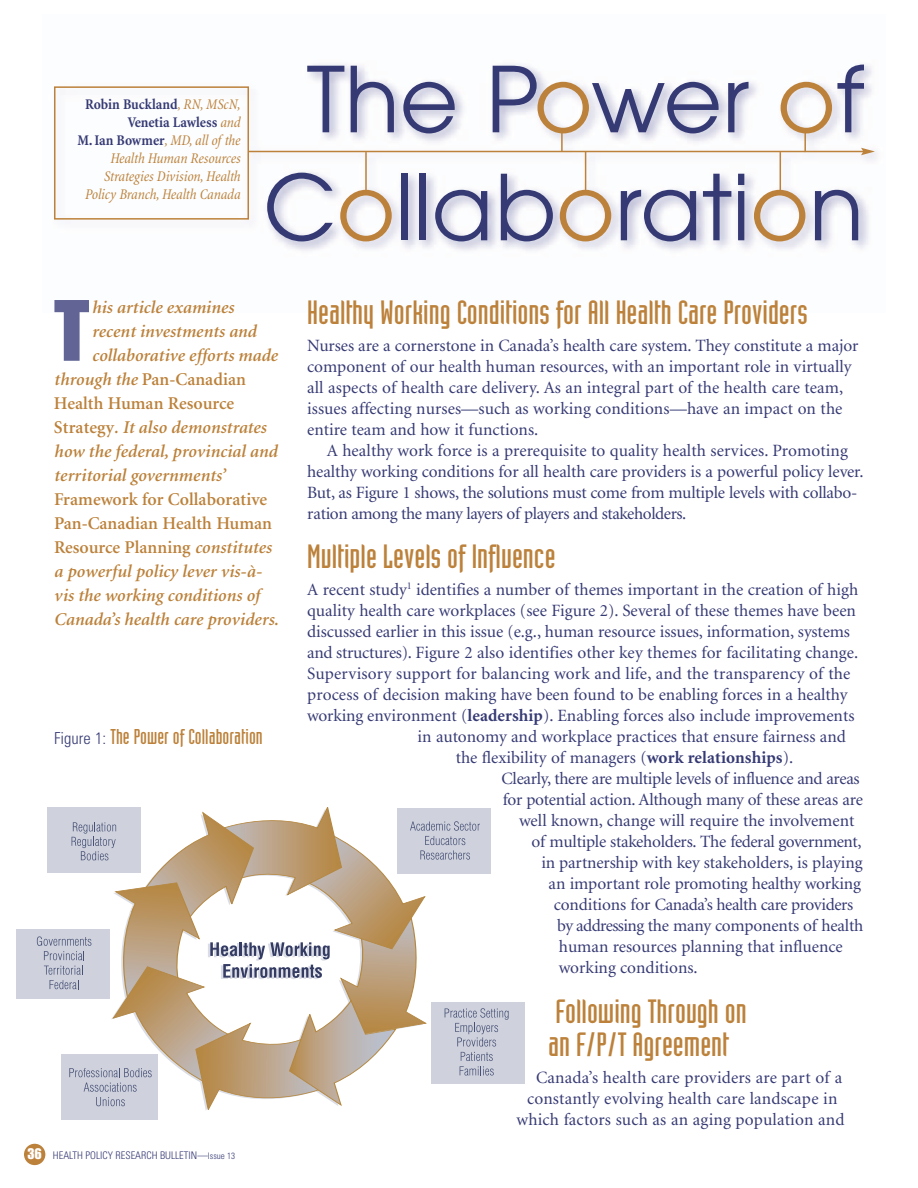
<style>
.page{position:relative;width:918px;height:1188px;background:#fff}
.page>*{position:absolute;margin:0;border:0;box-sizing:border-box;transform-origin:0 0}
.t1{font:90px/108px "Avant Garde";color:#363a74;text-align:center}
.t2{font:76.8px "Impact";color:#616494}
.t3{font:33px/33px "Industria Solid";color:#bc813a;scale:1.12 1}
.t4{font:21px "Industria Solid";letter-spacing:.005em;color:#bc813a;scale:1.1 1}
.t5{font:italic 600 18px/24px "Minion";color:#bc813a}
.t6{font:600 18px "Minion";color:#bc813a}
.t7{font:17.25px/21px "Minion";color:#363a74}
.t8{font:17.25px "Minion";letter-spacing:-.02em;color:#363a74}
.t9{font:17.25px "Minion";letter-spacing:-.025em;color:#363a74}
.t10{font:italic condensed 15px/18px "Minion";letter-spacing:-.01em;color:#bc813a;text-align:right}
.t11{font:13.5px "Impact";color:#fff}
.t12{font:300 condensed 10.5px "Univers";color:#363a74}
.s1{font-weight:700;font-style:normal;color:#363a74}
.s2{color:#bc813a}
.s3{font-style:italic}
.s4{font-style:normal}
.s5{font-family:"Univers";font-weight:300;font-stretch:condensed;font-size:16.5px;color:#363a74}
.s6{font-size:9px}
.s7{font-weight:700}
</style>
<div class="page">
<div style="left:17px;top:929px;width:93px;height:70px;background:#cfd2dd"></div>
<div style="left:61px;top:1054px;width:97px;height:66px;background:#cfd2dd"></div>
<div style="left:431px;top:1002px;width:94px;height:82px;background:#cfd2dd"></div>
<svg style="left:37px;top:807px;width:472px;height:303px"></svg>
<svg style="left:24px;top:1143px;width:22px;height:23px"></svg>
<hr style="left:248px;top:151px;width:616px;height:1px;background:#bc813a">
<svg style="left:861px;top:148px;width:14px;height:7px"></svg>
<hr style="left:804px;top:130px;width:2px;height:22px;background:#bc813a">
<hr style="left:780px;top:152px;width:1px;height:40px;background:#bc813a">
<hr style="left:585px;top:152px;width:1px;height:38px;background:#bc813a">
<hr style="left:561px;top:130px;width:2px;height:22px;background:#bc813a">
<hr style="left:365px;top:152px;width:2px;height:39px;background:#bc813a">
<div style="left:54px;top:86px;width:195px;height:134px;border:2px solid #bc813a"></div>
<p class="t10" style="left:77px;top:97px;width:165px"><span class="s1">Robin Buckland</span>, RN, MScN,<br><span class="s1">Venetia Lawless</span> and<br><span class="s1">M. Ian Bowmer</span>, MD, all of the<br>Health Human Resources<br>Strategies Division, Health<br>Policy Branch, Health Canada</p>
<h1 class="t1" style="left:263px;top:54px;width:602px">The P<span class="s2">o</span>wer <span class="s2">o</span>f<br>C<span class="s2">o</span>llab<span class="s2">o</span>rati<span class="s2">o</span>n</h1>
<h2 class="t2" style="left:54px;top:289px;width:37px">T</h2>
<p class="t5" style="left:92px;top:296px;width:143px">his article examines</p>
<p class="t5" style="left:92px;top:320px;width:166px">recent investments and</p>
<p class="t5" style="left:92px;top:344px;width:187px">collaborative efforts made</p>
<p class="t6" style="left:54px;top:372px;width:193px"><span class="s3">through the</span> Pan-Canadian</p>
<p class="t6" style="left:54px;top:396px;width:182px">Health Human Resource</p>
<p class="t5" style="left:54px;top:416px;width:214px"><span class="s4">Strategy</span>. It also demonstrates</p>
<p class="t5" style="left:54px;top:440px;width:225px">how the federal, provincial and</p>
<p class="t5" style="left:54px;top:464px;width:173px">territorial governments’</p>
<p class="t5" style="left:54px;top:488px;width:226px"><span class="s4">Framework for Collaborative<br>Pan-Canadian Health Human<br>Resource Planning</span> constitutes a powerful policy lever vis-à&shy;vis the working conditions of<br>Canada’s health care providers.</p>
<p class="t4" style="left:54px;top:729px;width:191px"><span class="s5">Figure 1:</span> The Power of Collaboration</p>
<p class="t11" style="left:27px;top:1147px;width:16px">36</p>
<p class="t12" style="left:53px;top:1151px;width:184px">HEALTH POLICY RESEARCH BULLETIN—<span class="s6">Issue 13</span></p>
<h3 class="t3" style="left:307px;top:298px;width:448px">Healthy Working Conditions for All Health Care Providers</h3>
<p class="t7" style="left:307px;top:336px;width:553px">Nurses are a cornerstone in Canada’s health care system. They constitute a major component of our health human resources, with an important role in virtually all aspects of health care delivery. As an integral part of the health care team, issues affecting nurses—such as working conditions—have an impact on the entire team and how it functions.</p>
<p class="t7" style="left:307px;top:441px;width:558px;text-indent:20px">A healthy work force is a prerequisite to quality health services. Promoting healthy working conditions for all health care providers is a powerful policy lever.<br>But, as Figure 1 shows, the solutions must come from multiple levels with collabo&shy;ration among the many layers of players and stakeholders.</p>
<h3 class="t3" style="left:307px;top:542px;width:223px">Multiple Levels of Influence</h3>
<p class="t7" style="left:307px;top:581px;width:553px">A recent study<sup>1</sup> identifies a number of themes important in the creation of high</p>
<p class="t7" style="left:307px;top:602px;width:550px">quality health care workplaces (see Figure 2). Several of these themes have been</p>
<p class="t7" style="left:307px;top:623px;width:544px">discussed earlier in this issue (e.g., human resource issues, information, systems</p>
<p class="t7" style="left:307px;top:644px;width:553px">and structures). Figure 2 also identifies other key themes for facilitating change.</p>
<p class="t7" style="left:307px;top:665px;width:545px">Supervisory support for balancing work and life, and the transparency of the</p>
<p class="t7" style="left:307px;top:686px;width:542px">process of decision making have been found to be enabling forces in a healthy</p>
<p class="t7" style="left:307px;top:707px;width:549px">working environment (<span class="s7">leadership</span>). Enabling forces also include improvements</p>
<p class="t7" style="left:418px;top:728px;width:430px">in autonomy and workplace practices that ensure fairness and</p>
<p class="t7" style="left:456px;top:749px;width:339px">the flexibility of managers (<span class="s7">work relationships</span>).</p>
<p class="t8" style="left:502px;top:772px;width:360px">Clearly, there are multiple levels of influence and areas</p>
<p class="t7" style="left:503px;top:791px;width:362px">for potential action. Although many of these areas are</p>
<p class="t7" style="left:519px;top:812px;width:337px">well known, change will require the involvement</p>
<p class="t7" style="left:532px;top:833px;width:332px">of multiple stakeholders. The federal government,</p>
<p class="t7" style="left:541px;top:854px;width:323px">in partnership with key stakeholders, is playing</p>
<p class="t7" style="left:549px;top:875px;width:314px">an important role promoting healthy working</p>
<p class="t9" style="left:554px;top:898px;width:301px">conditions for Canada’s health care providers</p>
<p class="t7" style="left:557px;top:917px;width:308px">by addressing the many components of health</p>
<p class="t7" style="left:559px;top:938px;width:285px">human resources planning that influence</p>
<p class="t7" style="left:559px;top:959px;width:140px">working conditions.</p>
<h3 class="t3" style="left:548px;top:997px;width:179px">Following Through on an F/P/T Agreement</h3>
<p class="t7" style="left:536px;top:1068px;width:308px">Canada’s health care providers are part of a</p>
<p class="t7" style="left:527px;top:1089px;width:312px">constantly evolving health care landscape in</p>
<p class="t7" style="left:517px;top:1110px;width:329px">which factors such as an aging population and</p>
</div>
